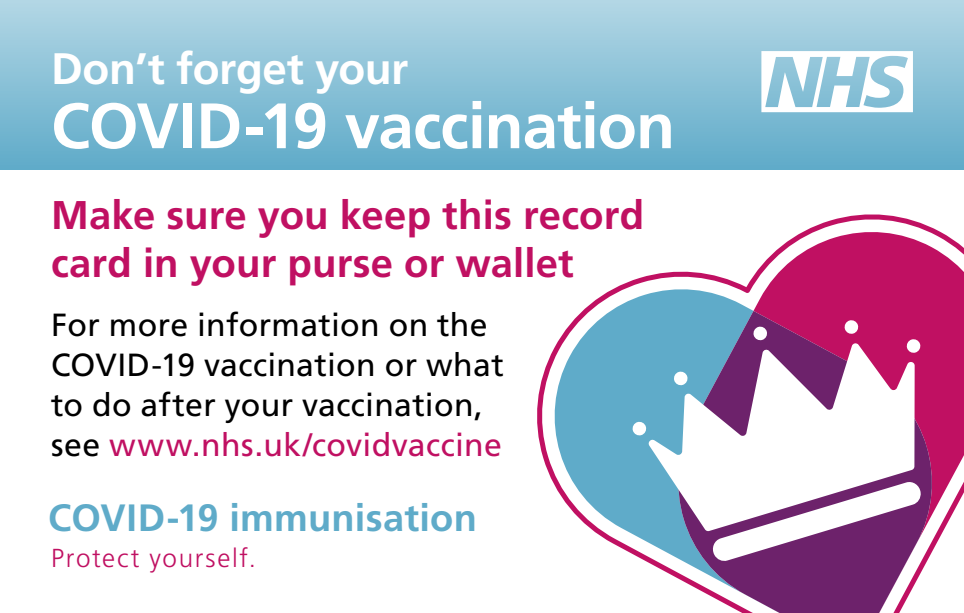
<style>
.page{position:relative;width:964px;height:613px;background:#fff}
.page>*{position:absolute;margin:0;border:0;box-sizing:border-box;transform-origin:0 0}
.t1{font:700 64px "Frutiger LT Pro";letter-spacing:-.015em;color:#fff}
.t2{font:700 44px "Frutiger LT Pro";letter-spacing:-.01em;color:#fff}
.t3{font:700 40px/48px "Frutiger LT Pro";letter-spacing:.005em;color:#c01062}
.t4{font:700 38px "Frutiger LT Pro";letter-spacing:.005em;color:#5fabc9}
.t5{font:32px/40px "Frutiger LT Pro";letter-spacing:.01em;color:#000}
.t6{font:300 26px "Frutiger LT Pro";letter-spacing:.065em;color:#c01062}
.s1{color:#c01062}
</style>
<div class="page">
<div style="left:0;top:0;width:964px;height:170px;background:linear-gradient(to bottom,#b4d7e5,#5fabc9)"></div>
<svg style="left:761px;top:51px;width:152px;height:61px"></svg>
<svg style="left:621px;top:214px;width:312px;height:71px"></svg>
<svg style="left:753px;top:228px;width:211px;height:317px;fill:#c01062"></svg>
<svg style="left:537px;top:285px;width:320px;height:292px"></svg>
<svg style="left:674px;top:311px;width:262px;height:301px"></svg>
<svg style="left:647px;top:342px;width:267px;height:189px"></svg>
<svg style="left:711px;top:480px;width:210px;height:81px"></svg>
<svg style="left:753px;top:325px;width:15px;height:16px"></svg>
<svg style="left:906px;top:338px;width:15px;height:15px"></svg>
<svg style="left:632px;top:421px;width:15px;height:15px"></svg>
<svg style="left:844px;top:319px;width:15px;height:15px"></svg>
<svg style="left:673px;top:370px;width:15px;height:16px"></svg>
<p class="t2" style="left:51px;top:43px;width:359px">Don’t forget your</p>
<p class="t1" style="left:51px;top:88px;width:626px">COVID-19 vaccination</p>
<p class="t3" style="left:51px;top:191px;width:595px">Make sure you keep this record card in your purse or wallet</p>
<p class="t5" style="left:51px;top:305px;width:454px">For more information on the<br>COVID-19 vaccination or what to do after your vaccination, see <span class="s1">www.nhs.uk/covidvaccine</span></p>
<p class="t4" style="left:48px;top:495px;width:430px">COVID-19 immunisation</p>
<p class="t6" style="left:51px;top:542px;width:206px">Protect yourself.</p>
</div>
